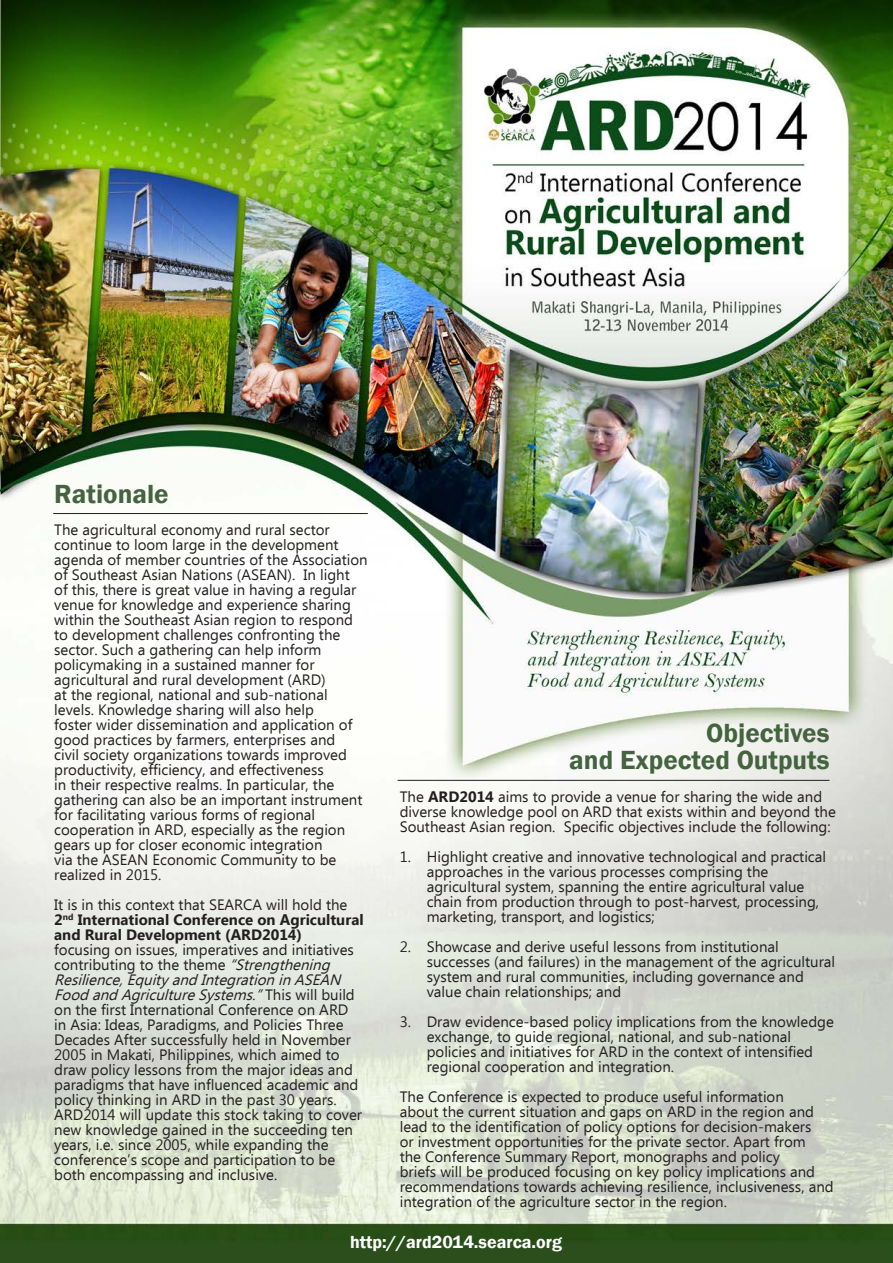
<style>
.page{position:relative;width:893px;height:1263px;background:#fff}
.page>*{position:absolute;margin:0;border:0;box-sizing:border-box;transform-origin:0 0}
.t1{font:600 27px "Franklin Gothic";color:#446440}
.t2{font:600 18px "Franklin Gothic";color:#fff}
.Body{font:15px/15px "Ebrima";color:#231f20}
.s1{font-weight:700}
.s2{font-style:italic}
</style>
<div class="page">
<img style="left:0;top:0;width:893px;height:1263px">
<hr style="left:398px;top:780px;width:431px;height:1px;background:#231f20">
<hr style="left:53px;top:513px;width:315px;height:1px;background:#231f20">
<p class="t1" style="left:54px;top:477px;width:116px">Rationale</p>
<p class="Body" style="left:54px;top:523px;width:315px">The agricultural economy and rural sector continue to loom large in the development agenda of member countries of the Association of Southeast Asian Nations (ASEAN). In light<br>of this, there is great value in having a regular venue for knowledge and experience sharing within the Southeast Asian region to respond to development challenges confronting the sector. Such a gathering can help inform policymaking in a sustained manner for agricultural and rural development (ARD)<br>at the regional, national and sub-national levels. Knowledge sharing will also help<br>foster wider dissemination and application of good practices by farmers, enterprises and<br>civil society organizations towards improved productivity, efficiency, and effectiveness<br>in their respective realms. In particular, the gathering can also be an important instrument for facilitating various forms of regional cooperation in ARD, especially as the region gears up for closer economic integration<br>via the ASEAN Economic Community to be realized in 2015.</p>
<p class="Body" style="left:54px;top:898px;width:311px">It is in this context that SEARCA will hold the <span class="s1">2</span><sup>nd</sup> <span class="s1">International Conference on Agricultural and Rural Development (ARD2014)<br></span>focusing on issues, imperatives and initiatives contributing to the theme <span class="s2">“Strengthening Resilience,EquityandIntegrationinASEAN FoodandAgricultureSystems.”</span>T h i s w i l l b u i l d on the first International Conference on ARD in Asia: Ideas, Paradigms, and Policies Three Decades After successfully held in November 2005 in Makati, Philippines, which aimed to draw policy lessons from the major ideas and paradigms that have influenced academic and policy thinking in ARD in the past 30 years.<br>ARD2014 will update this stock taking to cover new knowledge gained in the succeeding ten years, i.e. since 2005, while expanding the conference’s scope and participation to be both encompassing and inclusive.</p>
<p class="t1" style="left:706px;top:716px;width:125px">Objectives</p>
<p class="t1" style="left:569px;top:743px;width:262px">and Expected Outputs</p>
<p class="Body" style="left:400px;top:790px;width:438px">The <span class="s1">ARD2014</span> aims to provide a venue for sharing the wide and diverse knowledge pool on ARD that exists within and beyond the<br>Southeast Asian region. Specific objectives include the following:</p>
<p class="Body" style="left:427px;top:850px;width:401px;text-indent:-27px">1. Highlight creative and innovative technological and practical approaches in the various processes comprising the agricultural system, spanning the entire agricultural value chain from production through to post-harvest, processing, marketing, transport, and logistics;</p>
<p class="Body" style="left:427px;top:940px;width:410px;text-indent:-27px">2. Showcase and derive useful lessons from institutional successes (and failures) in the management of the agricultural system and rural communities, including governance and value chain relationships; and</p>
<p class="Body" style="left:427px;top:1015px;width:409px;text-indent:-27px">3. Draw evidence-based policy implications from the knowledge exchange, to guide regional, national, and sub-national policies and initiatives for ARD in the context of intensified regional cooperation and integration.</p>
<p class="Body" style="left:400px;top:1090px;width:435px">The Conference is expected to produce useful information<br>about the current situation and gaps on ARD in the region and lead to the identification of policy options for decision-makers<br>or investment opportunities for the private sector. Apart from<br>the Conference Summary Report, monographs and policy<br>briefs will be produced focusing on key policy implications and recommendations towards achieving resilience, inclusiveness, and integration of the agriculture sector in the region.</p>
<p class="t2" style="left:350px;top:1231px;width:214px">http://ard2014.searca.org</p>
</div>
